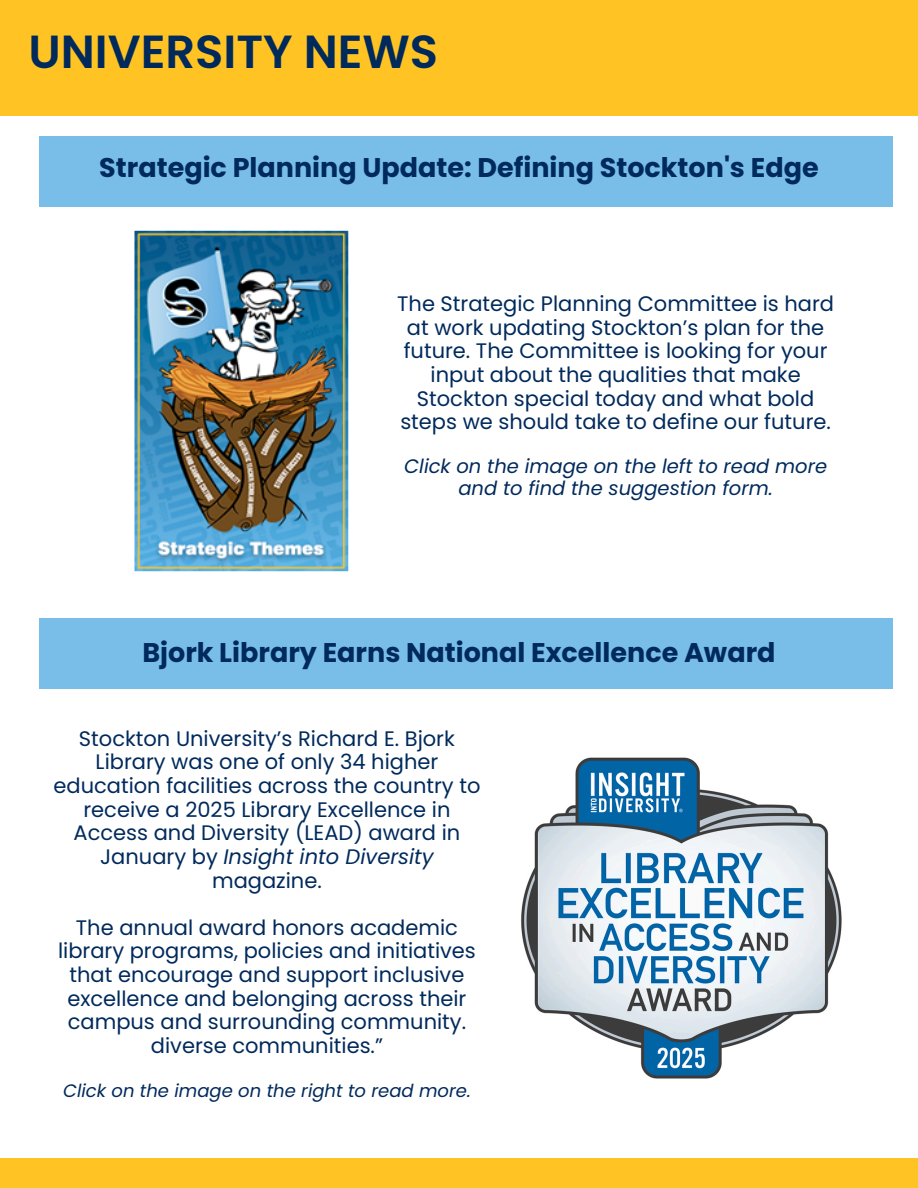
<style>
.page{position:relative;width:918px;height:1188px;background:#fff}
.page>*{position:absolute;margin:0;border:0;box-sizing:border-box;transform-origin:0 0}
.t1{font:600 46.35px "Poppins";color:#002a5c}
.t2{font:700 27px "Poppins";color:#002a5c}
.t3{font:21px/23.7px "Poppins";color:#002a5c;text-align:center}
.t4{font:italic 19.5px/21.3px "Poppins";color:#002a5c;text-align:center}
.t5{font:italic 18px "Poppins";color:#002a5c}
.s1{font-style:italic}
</style>
<div class="page">
<div style="left:39px;top:136px;width:853px;height:71px;background:#79bde9"></div>
<div style="left:0;top:1158px;width:918px;height:30px;background:#ffc423"></div>
<div style="left:0;top:0;width:918px;height:115px;background:#ffc423"></div>
<img style="left:134px;top:230px;width:215px;height:342px">
<img style="left:521px;top:757px;width:321px;height:322px">
<div style="left:39px;top:618px;width:853px;height:71px;background:#79bde9"></div>
<p class="t1" style="left:28px;top:20px;width:411px">UNIVERSITY NEWS</p>
<h3 class="t2" style="left:99px;top:148px;width:721px">Strategic Planning Update: Defining Stockton's Edge</h3>
<h1 class="t3" style="left:397px;top:292px;width:438px">The Strategic Planning Committee is hard at work updating Stockton’s plan for the future. The Committee is looking for your input about the qualities that make Stockton special today and what bold steps we should take to define our future.</h1>
<h2 class="t4" style="left:404px;top:456px;width:424px">Click on the image on the left to read more and to find the suggestion form.</h2>
<h3 class="t2" style="left:142px;top:634px;width:635px">Bjork Library Earns National Excellence Award</h3>
<h3 class="t3" style="left:54px;top:727px;width:428px">Stockton University’s Richard E. Bjork Library was one of only 34 higher education facilities across the country to receive a 2025 Library Excellence in Access and Diversity (LEAD) award in January by <span class="s1">Insight into Diversity </span>magazine.</h3>
<h2 class="t3" style="left:58px;top:916px;width:419px">The annual award honors academic library programs, policies and initiatives that encourage and support inclusive excellence and belonging across their campus and surrounding community. diverse communities.”</h2>
<p class="t5" style="left:63px;top:1078px;width:409px">Click on the image on the right to read more.</p>
</div>
